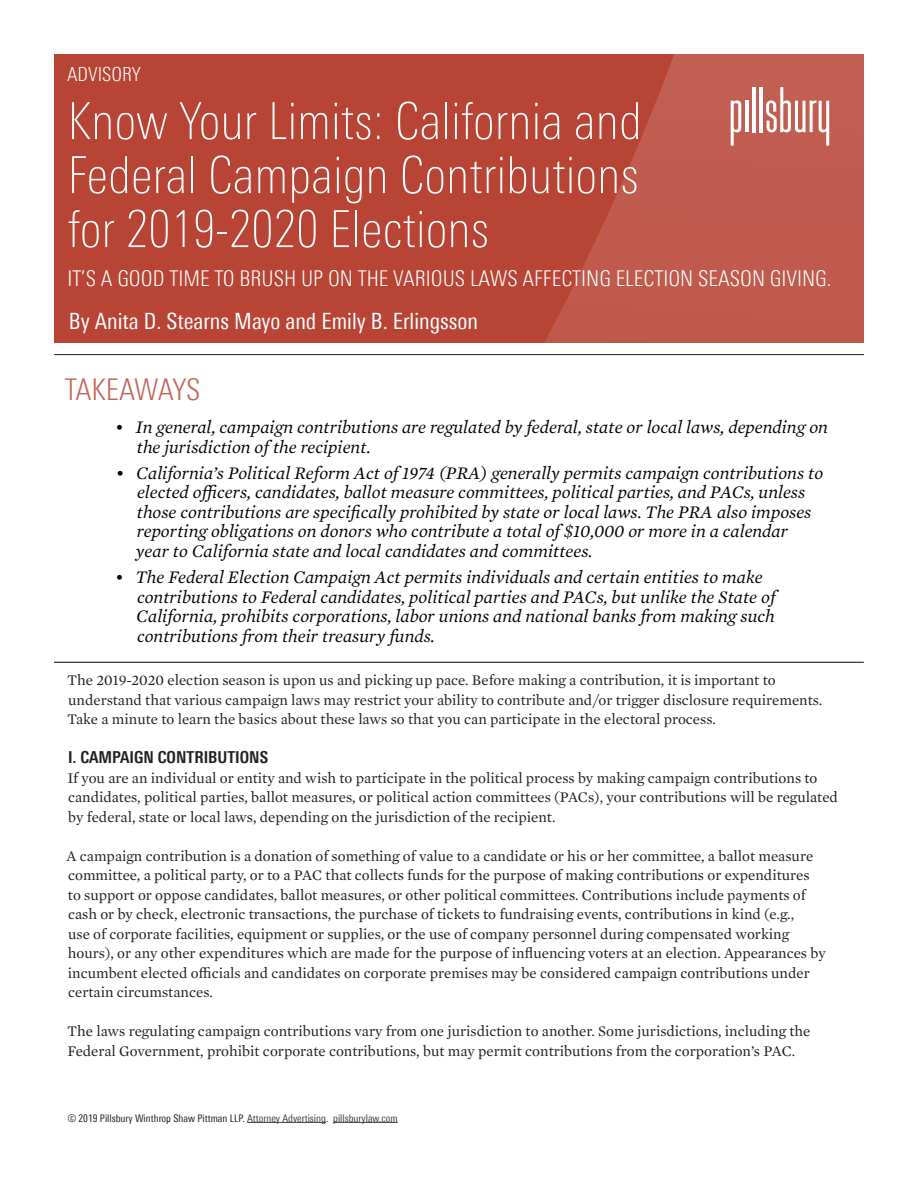
<style>
.page{position:relative;width:918px;height:1188px;background:#fff}
.page>*{position:absolute;margin:0;border:0;box-sizing:border-box;transform-origin:0 0}
.t1{font:100 condensed 51px/54px "Univers Next Pro";color:#fff;text-align:justify}
.t2{font:300 condensed 30px "Univers Next Pro";letter-spacing:-.02em;color:#c26557}
.t3{font:condensed 22.5px "Univers Next Pro";color:#fff}
.t4{font:300 condensed 21.75px "Univers Next Pro";color:#fff}
.t5{font:300 condensed 19.5px "Univers Next Pro";color:#fff}
.t6{font:italic 18px/19.5px "Mercury Text G1";color:#040503}
.t7{font:700 condensed 16.5px "Univers Next Pro";color:#231f20}
.t8{font:15px/19.5px "Mercury Text G1";color:#231f20}
.t9{font:condensed 10.5px "Univers Next Pro";color:#231f20}
.s1{color:#3e3e3f}
</style>
<div class="page">
<hr style="left:54px;top:662px;width:810px;height:1px;background:#040503">
<hr style="left:247px;top:1122px;width:79px;height:1px;background:#3e3e3f">
<hr style="left:333px;top:1122px;width:65px;height:1px;background:#3e3e3f">
<svg style="left:54px;top:54px;width:810px;height:288px;background:#b94b3c"></svg>
<hr style="left:759px;top:87px;width:4px;height:45px;background:#fff">
<hr style="left:752px;top:87px;width:3px;height:45px;background:#fff">
<hr style="left:745px;top:101px;width:3px;height:31px;background:#fff">
<svg style="left:731px;top:100px;width:10px;height:46px"></svg>
<svg style="left:766px;top:87px;width:63px;height:59px"></svg>
<hr style="left:54px;top:354px;width:810px;height:1px;background:#231f20">
<h3 class="t5" style="left:67px;top:63px;width:75px">ADVISORY</h3>
<h1 class="t1" style="left:68px;top:94px;width:576px">Know Your Limits: California and Federal Campaign Contributions for 2019-2020 Elections</h1>
<h3 class="t4" style="left:68px;top:266px;width:766px">IT’S A GOOD TIME TO BRUSH UP ON THE VARIOUS LAWS AFFECTING ELECTION SEASON GIVING.</h3>
<h3 class="t3" style="left:69px;top:308px;width:411px">By Anita D. Stearns Mayo and Emily B. Erlingsson</h3>
<h2 class="t2" style="left:65px;top:372px;width:137px">TAKEAWAYS</h2>
<p class="t6" style="left:137px;top:416px;width:693px;text-indent:-22px">• In general, campaign contributions are regulated by federal, state or local laws, depending on the jurisdiction of the recipient.</p>
<p class="t6" style="left:136px;top:462px;width:689px;text-indent:-20px">• California’s Political Reform Act of 1974 (PRA) generally permits campaign contributions to elected officers, candidates, ballot measure committees, political parties, and PACs, unless those contributions are specifically prohibited by state or local laws. The PRA also imposes reporting obligations on donors who contribute a total of $10,000 or more in a calendar year to California state and local candidates and committees.</p>
<p class="t6" style="left:137px;top:566px;width:641px;text-indent:-22px">• The Federal Election Campaign Act permits individuals and certain entities to make contributions to Federal candidates, political parties and PACs, but unlike the State of California, prohibits corporations, labor unions and national banks from making such contributions from their treasury funds.</p>
<p class="t8" style="left:67px;top:670px;width:757px">The 2019-2020 election season is upon us and picking up pace. Before making a contribution, it is important to understand that various campaign laws may restrict your ability to contribute and/or trigger disclosure requirements.<br>Take a minute to learn the basics about these laws so that you can participate in the electoral process.</p>
<p class="t7" style="left:68px;top:748px;width:202px">I. CAMPAIGN CONTRIBUTIONS</p>
<p class="t8" style="left:67px;top:767px;width:772px">If you are an individual or entity and wish to participate in the political process by making campaign contributions to candidates, political parties, ballot measures, or political action committees (PACs), your contributions will be regulated by federal, state or local laws, depending on the jurisdiction of the recipient.</p>
<p class="t8" style="left:66px;top:845px;width:761px">A campaign contribution is a donation of something of value to a candidate or his or her committee, a ballot measure committee, a political party, or to a PAC that collects funds for the purpose of making contributions or expenditures<br>to support or oppose candidates, ballot measures, or other political committees. Contributions include payments of cash or by check, electronic transactions, the purchase of tickets to fundraising events, contributions in kind (e.g.,<br>use of corporate facilities, equipment or supplies, or the use of company personnel during compensated working hours), or any other expenditures which are made for the purpose of influencing voters at an election. Appearances by incumbent elected officials and candidates on corporate premises may be considered campaign contributions under certain circumstances.</p>
<p class="t8" style="left:67px;top:1021px;width:745px">The laws regulating campaign contributions vary from one jurisdiction to another. Some jurisdictions, including the<br>Federal Government, prohibit corporate contributions, but may permit contributions from the corporation’s PAC.</p>
<p class="t9" style="left:68px;top:1112px;width:331px">© 2019 Pillsbury Winthrop Shaw Pittman LLP. <span class="s1">Attorney Advertising</span>. <span class="s1">pillsburylaw.com</span></p>
</div>
